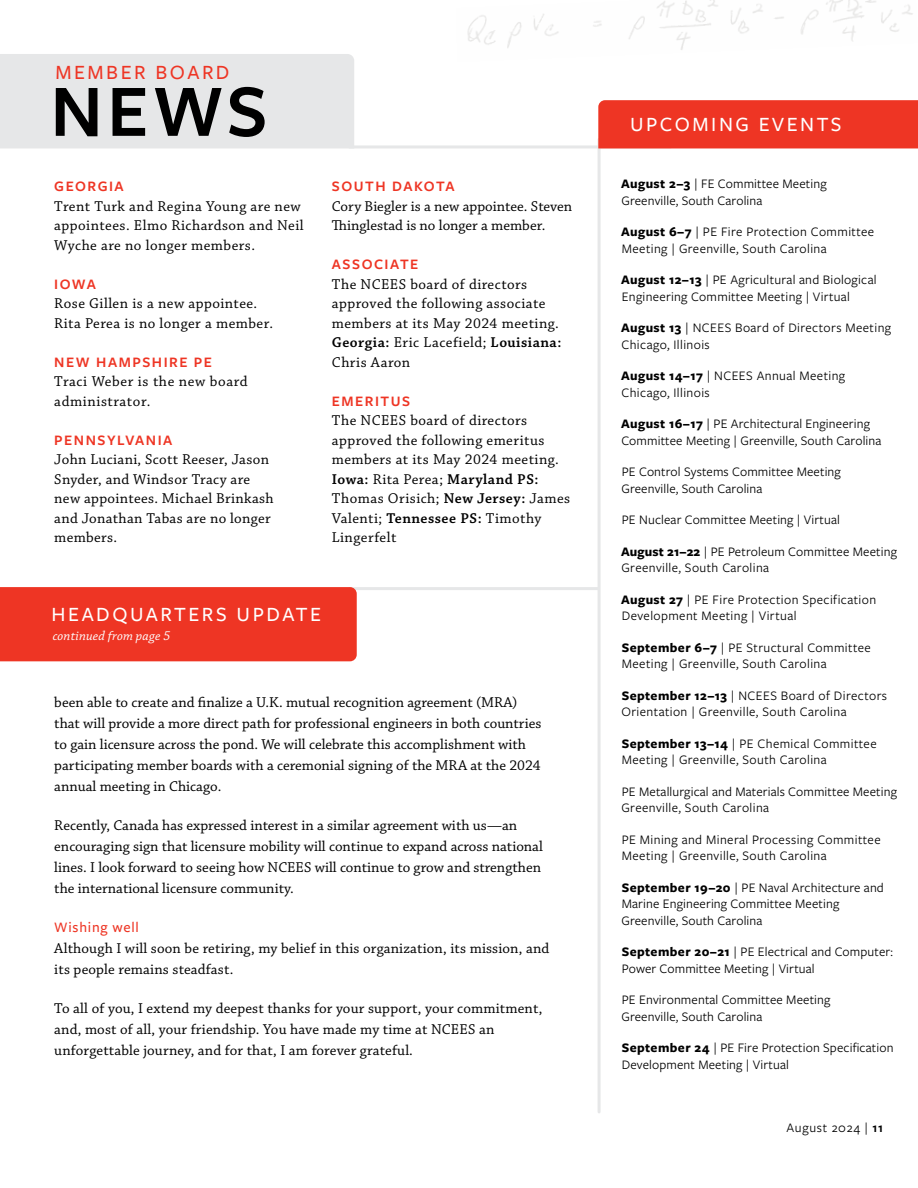
<style>
.page{position:relative;width:918px;height:1188px;background:#fff}
.page>*{position:absolute;margin:0;border:0;box-sizing:border-box;transform-origin:0 0}
.t1{font:600 76.5px "Freight Sans Pro";color:#000}
.t2{font:500 21px "Freight Sans Pro";letter-spacing:.12em;color:#fff}
.t3{font:500 21px "Freight Sans Pro";letter-spacing:.12em;color:#ee3524}
.t4{font:15px/21px "Chaparral Pro";letter-spacing:.01em;color:#000}
.t5{font:15px/19.5px "Chaparral Pro";letter-spacing:.03em;color:#000}
.t6{font:600 15px "Freight Sans Pro";letter-spacing:.1em;color:#ee3524}
.t7{font:15px/19.5px "Chaparral Pro";letter-spacing:.04em;color:#000}
.t8{font:500 15px "Freight Sans Pro";letter-spacing:.05em;color:#ee3524}
.t9{font:13.5px/16.5px "Freight Sans Pro";letter-spacing:.02em;color:#000}
.t10{font:italic 13.5px "Chaparral Pro";letter-spacing:.01em;color:#fff}
.t11{font:13.5px "Freight Sans Pro";letter-spacing:.05em;color:#000}
.s1{font-weight:600}
.s2{font-weight:700}
</style>
<div class="page">
<img style="left:467px;top:0;width:446px;height:50px">
<hr style="left:598px;top:139px;width:3px;height:973px;background:#e6e7e8">
<hr style="left:349px;top:145px;width:322px;height:3px;background:#e6e7e8">
<hr style="left:349px;top:587px;width:249px;height:3px;background:#e6e7e8">
<div style="left:0;top:54px;width:354px;height:94px;background:#e6e7e8"></div>
<div style="left:598px;top:100px;width:320px;height:48px;background:#ee3524"></div>
<div style="left:0;top:587px;width:357px;height:74px;background:#ee3524"></div>
<h2 class="t3" style="left:55px;top:58px;width:176px">MEMBER BOARD</h2>
<h1 class="t1" style="left:50px;top:59px;width:219px">NEWS</h1>
<p class="t6" style="left:54px;top:176px;width:71px">GEORGIA</p>
<p class="t5" style="left:54px;top:197px;width:251px">Trent Turk and Regina Young are new appointees. Elmo Richardson and Neil<br>Wyche are no longer members.</p>
<p class="t6" style="left:54px;top:273px;width:43px">IOWA</p>
<p class="t5" style="left:54px;top:294px;width:220px">Rose Gillen is a new appointee.<br>Rita Perea is no longer a member.</p>
<p class="t6" style="left:54px;top:351px;width:159px">NEW HAMPSHIRE PE</p>
<p class="t7" style="left:54px;top:372px;width:195px">Traci Weber is the new board administrator.</p>
<p class="t6" style="left:54px;top:429px;width:120px">PENNSYLVANIA</p>
<p class="t4" style="left:54px;top:450px;width:221px;line-height:19.5px">John Luciani, Scott Reeser, Jason<br>Snyder, and Windsor Tracy are new appointees. Michael Brinkash and Jonathan Tabas are no longer members.</p>
<p class="t6" style="left:332px;top:176px;width:124px">SOUTH DAKOTA</p>
<p class="t4" style="left:332px;top:197px;width:242px;line-height:19.5px">Cory Biegler is a new appointee. Steven<br>Thinglestad is no longer a member.</p>
<p class="t6" style="left:332px;top:254px;width:88px">ASSOCIATE</p>
<p class="t5" style="left:332px;top:275px;width:231px">The NCEES board of directors approved the following associate members at its May 2024 meeting.<br><span class="s1">Georgia:</span> Eric Lacefield; <span class="s1">Louisiana:<br></span>Chris Aaron</p>
<p class="t6" style="left:332px;top:390px;width:80px">EMERITUS</p>
<p class="t5" style="left:332px;top:411px;width:240px">The NCEES board of directors approved the following emeritus members at its May 2024 meeting.<br><span class="s1">Iowa:</span> Rita Perea; <span class="s1">Maryland PS:<br></span>Thomas Orisich; <span class="s1">New Jersey:</span> James<br>Valenti; <span class="s1">Tennessee PS:</span> Timothy<br>Lingerfelt</p>
<h2 class="t2" style="left:52px;top:600px;width:271px">HEADQUARTERS UPDATE</h2>
<p class="t10" style="left:53px;top:628px;width:119px">continued from page 5</p>
<p class="t4" style="left:54px;top:692px;width:489px">been able to create and finalize a U.K. mutual recognition agreement (MRA) that will provide a more direct path for professional engineers in both countries to gain licensure across the pond. We will celebrate this accomplishment with participating member boards with a ceremonial signing of the MRA at the 2024 annual meeting in Chicago.</p>
<p class="t4" style="left:54px;top:815px;width:490px">Recently, Canada has expressed interest in a similar agreement with us—an encouraging sign that licensure mobility will continue to expand across national lines. I look forward to seeing how NCEES will continue to grow and strengthen the international licensure community.</p>
<p class="t8" style="left:54px;top:917px;width:86px">Wishing well</p>
<p class="t4" style="left:54px;top:938px;width:497px">Although I will soon be retiring, my belief in this organization, its mission, and its people remains steadfast.</p>
<p class="t4" style="left:54px;top:998px;width:490px">To all of you, I extend my deepest thanks for your support, your commitment, and, most of all, your friendship. You have made my time at NCEES an unforgettable journey, and for that, I am forever grateful.</p>
<h2 class="t2" style="left:630px;top:110px;width:213px">UPCOMING EVENTS</h2>
<p class="t9" style="left:621px;top:175px;width:207px"><span class="s2">August 2–3</span> | FE Committee Meeting<br>Greenville, South Carolina</p>
<p class="t9" style="left:621px;top:223px;width:255px"><span class="s2">August 6–7</span> | PE Fire Protection Committee<br>Meeting | Greenville, South Carolina</p>
<p class="t9" style="left:621px;top:271px;width:257px"><span class="s2">August 12–13</span> | PE Agricultural and Biological<br>Engineering Committee Meeting | Virtual</p>
<p class="t9" style="left:621px;top:319px;width:272px"><span class="s2">August 13</span> | NCEES Board of Directors Meeting<br>Chicago, Illinois</p>
<p class="t9" style="left:621px;top:367px;width:226px"><span class="s2">August 14–17</span> | NCEES Annual Meeting<br>Chicago, Illinois</p>
<p class="t9" style="left:621px;top:415px;width:262px"><span class="s2">August 16–17</span> | PE Architectural Engineering<br>Committee Meeting | Greenville, South Carolina</p>
<p class="t9" style="left:621px;top:463px;width:221px">PE Control Systems Committee Meeting<br>Greenville, South Carolina</p>
<p class="t9" style="left:622px;top:511px;width:220px">PE Nuclear Committee Meeting | Virtual</p>
<p class="t9" style="left:621px;top:543px;width:277px"><span class="s2">August 21–22</span> | PE Petroleum Committee Meeting<br>Greenville, South Carolina</p>
<p class="t9" style="left:621px;top:591px;width:257px"><span class="s2">August 27</span> | PE Fire Protection Specification<br>Development Meeting | Virtual</p>
<p class="t9" style="left:622px;top:639px;width:251px"><span class="s2">September 6–7</span> | PE Structural Committee<br>Meeting | Greenville, South Carolina</p>
<p class="t9" style="left:621px;top:687px;width:267px"><span class="s2">September 12–13</span> | NCEES Board of Directors<br>Orientation | Greenville, South Carolina</p>
<p class="t9" style="left:622px;top:735px;width:257px"><span class="s2">September 13–14</span> | PE Chemical Committee<br>Meeting | Greenville, South Carolina</p>
<p class="t9" style="left:621px;top:783px;width:277px">PE Metallurgical and Materials Committee Meeting<br>Greenville, South Carolina</p>
<p class="t9" style="left:622px;top:831px;width:260px">PE Mining and Mineral Processing Committee<br>Meeting | Greenville, South Carolina</p>
<p class="t9" style="left:621px;top:879px;width:264px"><span class="s2">September 19–20</span> | PE Naval Architecture and<br>Marine Engineering Committee Meeting<br>Greenville, South Carolina</p>
<p class="t9" style="left:622px;top:943px;width:273px"><span class="s2">September 20–21</span> | PE Electrical and Computer:<br>Power Committee Meeting | Virtual</p>
<p class="t9" style="left:621px;top:991px;width:211px">PE Environmental Committee Meeting<br>Greenville, South Carolina</p>
<p class="t9" style="left:622px;top:1039px;width:273px"><span class="s2">September 24</span> | PE Fire Protection Specification<br>Development Meeting | Virtual</p>
<p class="t11" style="left:787px;top:1118px;width:98px">August 2024 | <span class="s1">11</span></p>
</div>
